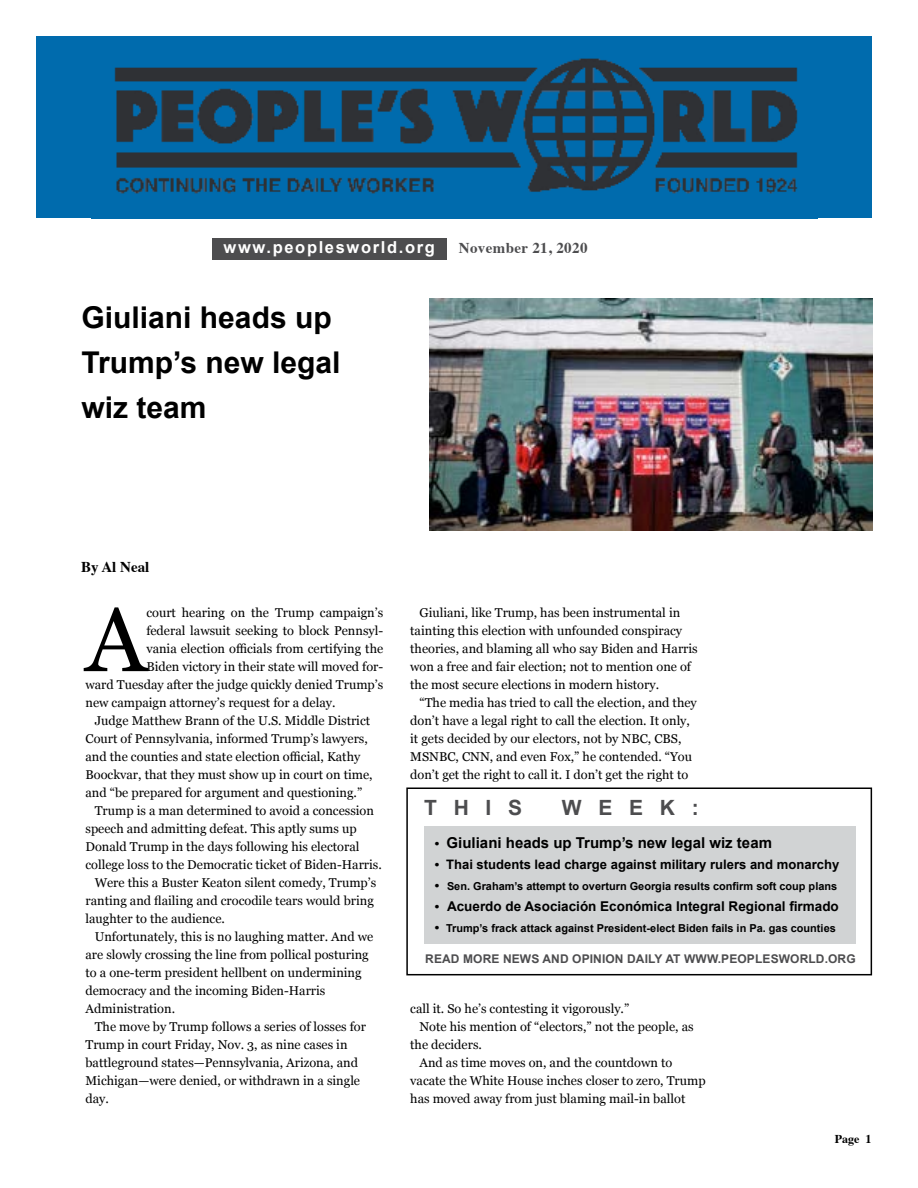
<style>
.page{position:relative;width:918px;height:1188px;background:#fff}
.page>*{position:absolute;margin:0;border:0;box-sizing:border-box;transform-origin:0 0}
.t1{font:90.75px "Georgia";color:#000}
.t2{font:700 30px/45px "Arial";color:#000}
.t3{font:700 21px "Arial";letter-spacing:.8em;color:#4d4d4f}
.t4{font:700 16.5px "Arial";letter-spacing:.1em;color:#fff}
.t5{font:700 15px "Arial";color:#000}
.t6{font:700 15px "Times";letter-spacing:.025em;color:#4d4d4f}
.t7{font:700 15px "Times";color:#000}
.t8{font:700 13.5px "Arial";color:#000}
.t9{font:700 13.05px "Arial";color:#000}
.t10{font:12.75px/18px "Georgia";color:#000}
.t11{font:700 12px "Arial";letter-spacing:.01em;color:#4d4d4f}
.t12{font:700 12px "Times";color:#000}
.t13{font:700 10.95px "Arial";color:#000}
.s1{font-size:12.75px}
</style>
<div class="page">
<div style="left:212px;top:238px;width:235px;height:21px;background:#4d4d4f"></div>
<div style="left:424px;top:826px;width:432px;height:118px;background:#d1d3d4"></div>
<div style="left:406px;top:788px;width:466px;height:187px;border:2px solid #000"></div>
<img style="left:430px;top:298px;width:442px;height:233px">
<div style="left:37px;top:37px;width:835px;height:181px;background:#006bad"></div>
<img style="left:114px;top:58px;width:684px;height:136px">
<p class="t4" style="left:224px;top:237px;width:213px">www.peoplesworld.org</p>
<p class="t6" style="left:459px;top:234px;width:130px">November 21, 2020</p>
<h2 class="t2" style="left:82px;top:296px;width:260px">Giuliani heads up<br>Trump’s new legal wiz team</h2>
<p class="t7" style="left:81px;top:553px;width:70px">By Al Neal</p>
<h1 class="t1" style="left:86px;top:574px;width:62px">A</h1>
<p class="t10" style="left:146px;top:603px;width:238px">court hearing on the Trump campaign’s</p>
<p class="t10" style="left:146px;top:621px;width:238px">federal lawsuit seeking to block Pennsyl-</p>
<p class="t10" style="left:146px;top:639px;width:238px">vania election officials from certifying the</p>
<p class="t10" style="left:146px;top:657px;width:238px">Biden victory in their state will moved for-</p>
<p class="t10" style="left:85px;top:675px;width:299px">ward Tuesday after the judge quickly denied Trump’s</p>
<p class="t10" style="left:85px;top:693px;width:251px">new campaign attorney’s request for a delay.</p>
<p class="t10" style="left:95px;top:711px;width:277px">Judge Matthew Brann of the U.S. Middle District</p>
<p class="t10" style="left:85px;top:729px;width:284px">Court of Pennsylvania, informed Trump’s lawyers,</p>
<p class="t10" style="left:85px;top:747px;width:276px">and the counties and state election official, Kathy</p>
<p class="t10" style="left:85px;top:765px;width:289px">Boockvar, that they must show up in court on time,</p>
<p class="t10" style="left:85px;top:783px;width:278px">and “be prepared for argument and questioning.”</p>
<p class="t10" style="left:95px;top:801px;width:281px">Trump is a man determined to avoid a concession</p>
<p class="t10" style="left:85px;top:819px;width:273px">speech and admitting defeat. This aptly sums up</p>
<p class="t10" style="left:85px;top:837px;width:275px">Donald Trump in the days following his electoral</p>
<p class="t10" style="left:85px;top:855px;width:298px">college loss to the Democratic ticket of Biden-Harris.</p>
<p class="t10" style="left:95px;top:873px;width:283px">Were this a Buster Keaton silent comedy, Trump’s</p>
<p class="t10" style="left:85px;top:891px;width:290px">ranting and flailing and crocodile tears would bring</p>
<p class="t10" style="left:85px;top:909px;width:141px">laughter to the audience.</p>
<p class="t10" style="left:95px;top:927px;width:280px">Unfortunately, this is no laughing matter. And we</p>
<p class="t10" style="left:85px;top:945px;width:285px">are slowly crossing the line from pollical posturing</p>
<p class="t10" style="left:85px;top:963px;width:278px">to a one-term president hellbent on undermining</p>
<p class="t10" style="left:85px;top:981px;width:241px">democracy and the incoming Biden-Harris</p>
<p class="t10" style="left:85px;top:999px;width:91px">Administration.</p>
<p class="t10" style="left:95px;top:1017px;width:273px">The move by Trump follows a series of losses for</p>
<p class="t10" style="left:85px;top:1035px;width:264px">Trump in court Friday, Nov. 3, as nine cases in</p>
<p class="t10" style="left:85px;top:1053px;width:274px">battleground states—Pennsylvania, Arizona, and</p>
<p class="t10" style="left:85px;top:1071px;width:276px">Michigan—were denied, or withdrawn in a single</p>
<p class="t10" style="left:85px;top:1089px;width:25px">day.</p>
<p class="t10" style="left:410px;top:603px;width:289px;text-indent:9px">Giuliani, like Trump, has been instrumental in tainting this election with unfounded conspiracy theories, and blaming all who say Biden and Harris won a free and fair election; not to mention one of the most secure elections in modern history.</p>
<p class="t10" style="left:410px;top:693px;width:288px;text-indent:9px">“The media has tried to call the election, and they don’t have a legal right to call the election. It only, it gets decided by our electors, not by NBC, CBS, MSNBC, CNN, and even Fox,” he contended. “You don’t get the right to call it. I don’t get the right to</p>
<h3 class="t3" style="left:424px;top:794px;width:100px">t his</h3>
<h3 class="t3" style="left:562px;top:794px;width:139px">week:</h3>
<p class="t5" style="left:435px;top:833px;width:339px"><span class="s1">•</span> Giuliani heads up Trump’s new legal wiz team</p>
<p class="t9" style="left:435px;top:856px;width:406px"><span class="s1">•</span> Thai students lead charge against military rulers and monarchy</p>
<p class="t13" style="left:435px;top:879px;width:404px"><span class="s1">•</span> Sen. Graham’s attempt to overturn Georgia results confirm soft coup plans</p>
<p class="t8" style="left:435px;top:897px;width:406px"><span class="s1">•</span> Acuerdo de Asociación Económica Integral Regional firmado</p>
<p class="t13" style="left:435px;top:921px;width:403px"><span class="s1">•</span> Trump’s frack attack against President-elect Biden fails in Pa. gas counties</p>
<p class="t11" style="left:425px;top:951px;width:10px">rea</p>
<p class="t11" style="left:451px;top:951px;width:396px">d more news and opinion daily at www.peoplesworld.org</p>
<p class="t10" style="left:410px;top:999px;width:221px">call it. So he’s contesting it vigorously.”</p>
<p class="t10" style="left:419px;top:1017px;width:276px">Note his mention of “electors,” not the people, as</p>
<p class="t10" style="left:410px;top:1035px;width:73px">the deciders.</p>
<p class="t10" style="left:419px;top:1053px;width:254px">And as time moves on, and the countdown to</p>
<p class="t10" style="left:410px;top:1071px;width:297px">vacate the White House inches closer to zero, Trump</p>
<p class="t10" style="left:410px;top:1089px;width:277px">has moved away from just blaming mail-in ballot</p>
<p class="t12" style="left:835px;top:1127px;width:38px">Page 1</p>
</div>
